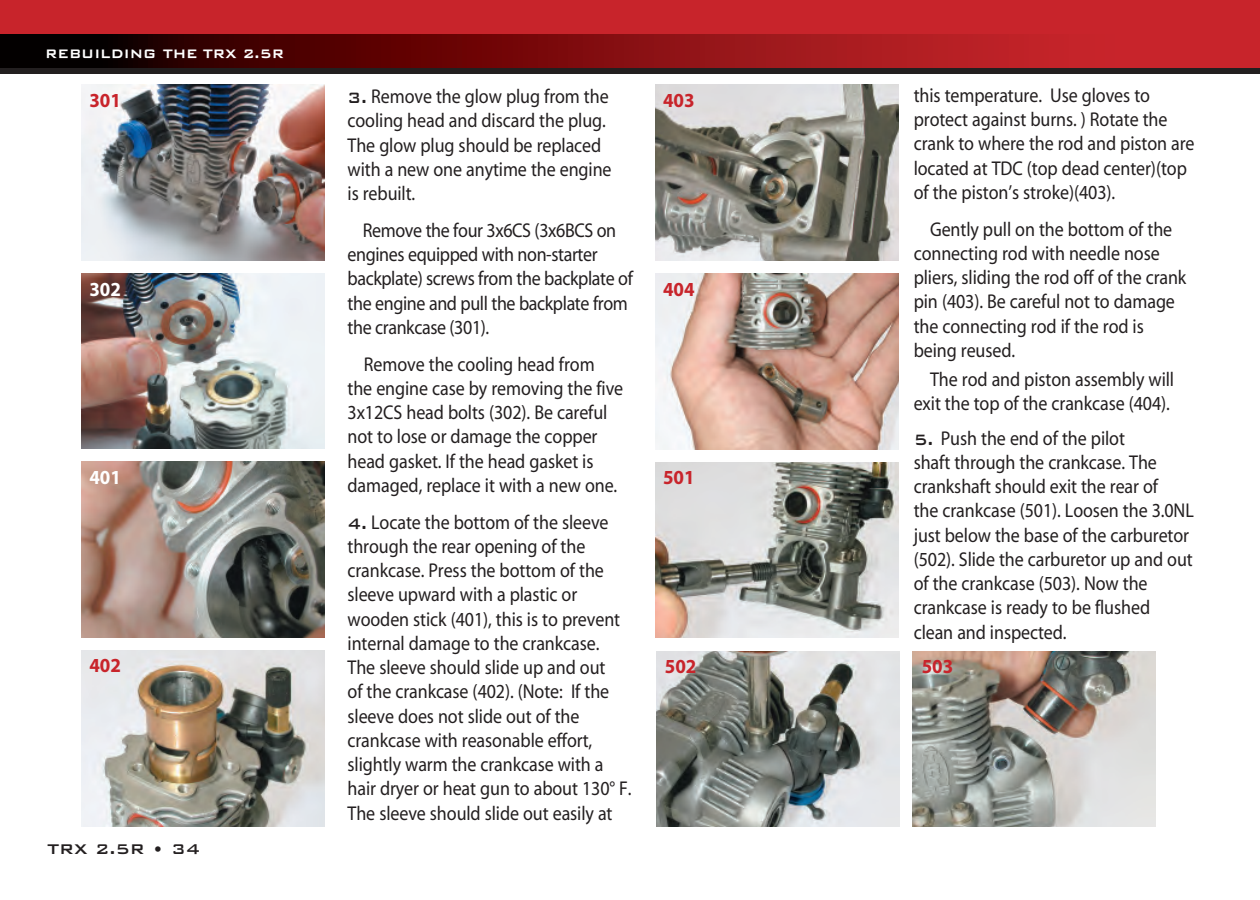
<style>
.page{position:relative;width:1260px;height:900px;background:#fff}
.page>*{position:absolute;margin:0;border:0;box-sizing:border-box;transform-origin:0 0}
.t1{font:20px/24.2px "Myriad";letter-spacing:-.005em;color:#231f20;scale:.9 1}
.t2{font:700 20px "Myriad";color:#c8242b;scale:.95 1}
.t3{font:700 20px "Myriad";color:#fff;scale:.95 1}
.t4{font:18.75px "Bank Gothic Medium BT";letter-spacing:-.01em;color:#231f20}
.t5{font:16.25px "Bank Gothic Semi Bold BT";color:#fff;scale:.95 1}
.s1{font-family:"Bank Gothic Medium BT"}
</style>
<div class="page">
<div style="left:0;top:51px;width:1260px;height:22px;background:#231f20"></div>
<div style="left:0;top:0;width:1260px;height:65px;background:#c8242b"></div>
<svg style="left:0;top:35px;width:1260px;height:33px"></svg>
<img style="left:82px;top:84px;width:243px;height:176px">
<img style="left:82px;top:273px;width:243px;height:176px">
<img style="left:82px;top:462px;width:243px;height:176px">
<img style="left:82px;top:650px;width:243px;height:176px">
<img style="left:656px;top:84px;width:243px;height:176px">
<img style="left:656px;top:273px;width:243px;height:176px">
<img style="left:656px;top:462px;width:243px;height:176px">
<img style="left:913px;top:651px;width:243px;height:176px">
<img style="left:657px;top:651px;width:243px;height:176px">
<p class="t5" style="left:45px;top:43px;width:253px">REBUILDING THE TRX 2.5R</p>
<p class="t2" style="left:89px;top:93px;width:35px">301</p>
<p class="t3" style="left:89px;top:282px;width:35px">302</p>
<p class="t3" style="left:89px;top:469px;width:35px">401</p>
<p class="t2" style="left:89px;top:658px;width:35px">402</p>
<p class="t4" style="left:48px;top:837px;width:154px">TRX 2.5R • 34</p>
<p class="t1" style="left:348px;top:86px;width:295px"><span class="s1">3.</span> Remove the glow plug from the cooling head and discard the plug.<br>The glow plug should be replaced with a new one anytime the engine is rebuilt.</p>
<p class="t1" style="left:348px;top:220px;width:319px;text-indent:15px">Remove the four 3x6CS (3x6BCS on engines equipped with non-starter backplate) screws from the backplate of the engine and pull the backplate from the crankcase (301).</p>
<p class="t1" style="left:348px;top:353px;width:308px;text-indent:16px">Remove the cooling head from the engine case by removing the five<br>3x12CS head bolts (302). Be careful not to lose or damage the copper head gasket. If the head gasket is damaged, replace it with a new one.</p>
<p class="t1" style="left:348px;top:511px;width:317px"><span class="s1">4.</span> Locate the bottom of the sleeve through the rear opening of the crankcase. Press the bottom of the sleeve upward with a plastic or wooden stick (401), this is to prevent internal damage to the crankcase.<br>The sleeve should slide up and out<br>of the crankcase (402). (Note: If the sleeve does not slide out of the crankcase with reasonable effort, slightly warm the crankcase with a hair dryer or heat gun to about 130° F.<br>The sleeve should slide out easily at</p>
<p class="t2" style="left:663px;top:93px;width:35px">403</p>
<p class="t2" style="left:663px;top:281px;width:35px">404</p>
<p class="t2" style="left:663px;top:470px;width:35px">501</p>
<p class="t1" style="left:914px;top:85px;width:314px">this temperature. Use gloves to protect against burns. ) Rotate the crank to where the rod and piston are located at TDC (top dead center)(top of the piston’s stroke)(403).</p>
<p class="t1" style="left:914px;top:219px;width:304px;text-indent:16px">Gently pull on the bottom of the connecting rod with needle nose pliers, sliding the rod off of the crank pin (403). Be careful not to damage the connecting rod if the rod is being reused.</p>
<p class="t1" style="left:914px;top:369px;width:291px;text-align:right">The rod and piston assembly will exit the top of the crankcase (404).</p>
<p class="t1" style="left:914px;top:428px;width:313px"><span class="s1">5.</span> Push the end of the pilot<br>shaft through the crankcase. The crankshaft should exit the rear of<br>the crankcase (501). Loosen the 3.0NL just below the base of the carburetor (502). Slide the carburetor up and out of the crankcase (503). Now the crankcase is ready to be flushed clean and inspected.</p>
<p class="t2" style="left:665px;top:659px;width:35px">502</p>
<p class="t2" style="left:922px;top:659px;width:35px">503</p>
</div>
